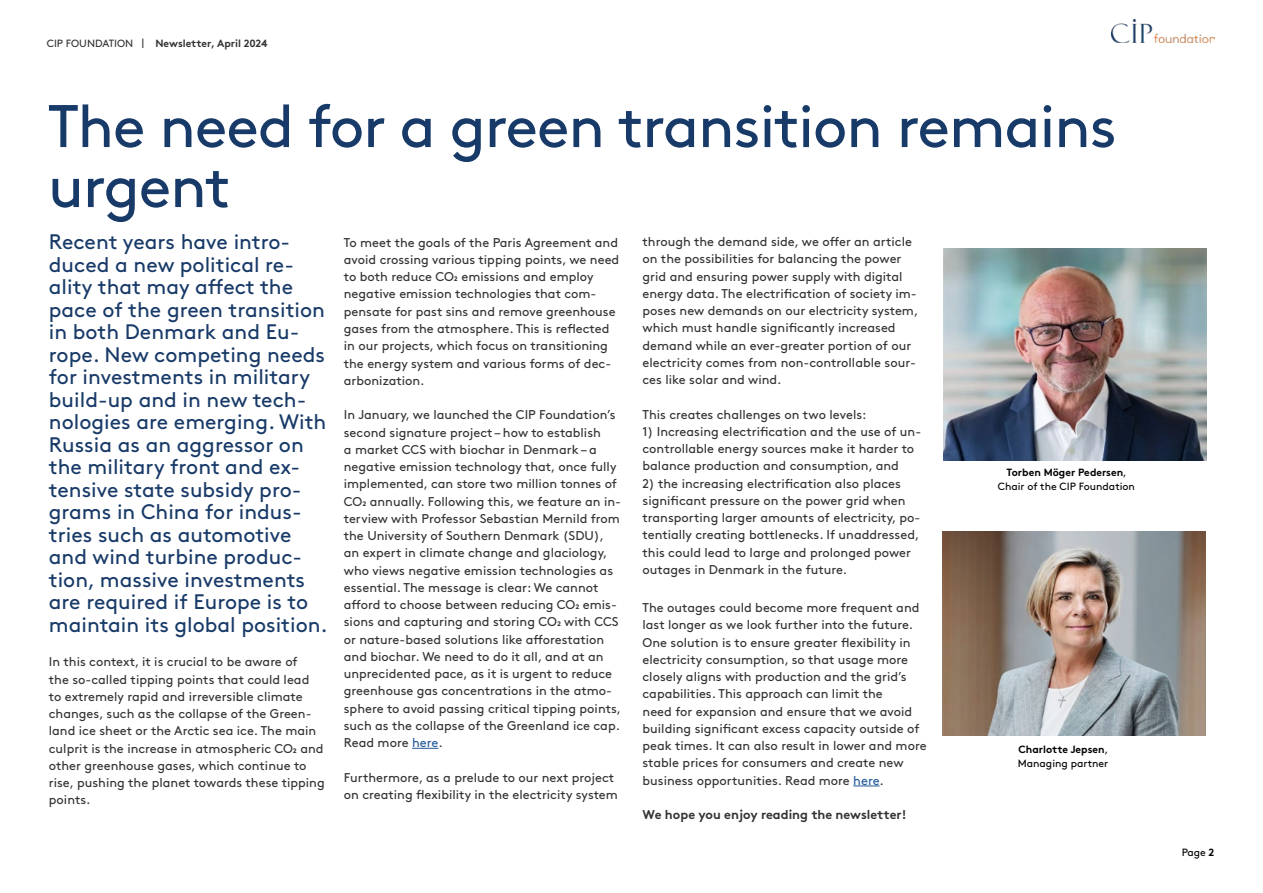
<style>
.page{position:relative;width:1263px;height:893px;background:#fff}
.page>*{position:absolute;margin:0;border:0;box-sizing:border-box;transform-origin:0 0}
.t1{font:60px/60px "Brown";letter-spacing:-.02em;color:#183a68}
.t2{font:21px/22.5px "Brown";color:#183a68}
.t3{font:12.75px/17.2px "Brown";color:#333}
.t4{font:700 12.75px "Brown";color:#333}
.t5{font:10.5px/13.5px "Brown";color:#000;text-align:center}
.t6{font:700 10.5px "Brown";color:#333}
.s1{font-weight:400}
.s2{color:#275b9b}
.s3{font-weight:700}
</style>
<div class="page">
<svg style="left:412px;top:748px;width:26px;height:1px"></svg>
<img style="left:944px;top:249px;width:262px;height:211px">
<img style="left:943px;top:531px;width:262px;height:205px">
<svg style="left:853px;top:785px;width:27px;height:1px"></svg>
<img style="left:1111px;top:19px;width:103px;height:24px">
<p class="t6" style="left:47px;top:35px;width:222px"><span class="s1">CIP FOUNDATION |</span> Newsletter, April 2024</p>
<h1 class="t1" style="left:48px;top:91px;width:1070px">The need for a green transition remains urgent</h1>
<p class="t3" style="left:344px;top:233px;width:277px">To meet the goals of the Paris Agreement and avoid crossing various tipping points, we need to both reduce CO2 emissions and employ negative emission technologies that com&shy;pensate for past sins and remove greenhouse gases from the atmosphere. This is reflected in our projects, which focus on transitioning the energy system and various forms of dec&shy;arbonization.</p>
<p class="t3" style="left:344px;top:405px;width:279px">In January, we launched the CIP Foundation’s second signature project – how to establish<br>a market CCS with biochar in Denmark – a negative emission technology that, once fully implemented, can store two million tonnes of CO2 annually. Following this, we feature an in&shy;terview with Professor Sebastian Mernild from the University of Southern Denmark (SDU), an expert in climate change and glaciology, who views negative emission technologies as essential. The message is clear: We cannot afford to choose between reducing CO2 emis&shy;sions and capturing and storing CO2 with CCS or nature-based solutions like afforestation and biochar. We need to do it all, and at an unprecidented pace, as it is urgent to reduce greenhouse gas concentrations in the atmo&shy;sphere to avoid passing critical tipping points, such as the collapse of the Greenland ice cap.<br>Read more <span class="s2">here</span>.</p>
<p class="t3" style="left:344px;top:767px;width:276px">Furthermore, as a prelude to our next project on creating flexibility in the electricity system</p>
<p class="t2" style="left:49px;top:229px;width:280px">Recent years have intro&shy;duced a new political re&shy;ality that may affect the pace of the green transition in both Denmark and Eu&shy;rope. New competing needs for investments in military build-up and in new tech&shy;nologies are emerging. With<br>Russia as an aggressor on the military front and ex&shy;tensive state subsidy pro&shy;grams in China for indus&shy;tries such as automotive and wind turbine produc&shy;tion, massive investments are required if Europe is to maintain its global position.</p>
<p class="t3" style="left:49px;top:652px;width:277px">In this context, it is crucial to be aware of<br>the so-called tipping points that could lead to extremely rapid and irreversible climate changes, such as the collapse of the Green&shy;land ice sheet or the Arctic sea ice. The main culprit is the increase in atmospheric CO2 and other greenhouse gases, which continue to rise, pushing the planet towards these tipping points.</p>
<p class="t3" style="left:642px;top:232px;width:277px">through the demand side, we offer an article on the possibilities for balancing the power grid and ensuring power supply with digital energy data. The electrification of society im&shy;poses new demands on our electricity system, which must handle significantly increased demand while an ever-greater portion of our electricity comes from non-controllable sour&shy;ces like solar and wind.</p>
<p class="t3" style="left:642px;top:405px;width:225px">This creates challenges on two levels:</p>
<p class="t3" style="left:642px;top:422px;width:280px">1) Increasing electrification and the use of un&shy;controllable energy sources make it harder to balance production and consumption, and</p>
<p class="t3" style="left:642px;top:474px;width:279px">2) the increasing electrification also places significant pressure on the power grid when transporting larger amounts of electricity, po&shy;tentially creating bottlenecks. If unaddressed, this could lead to large and prolonged power outages in Denmark in the future.</p>
<p class="t3" style="left:642px;top:598px;width:286px">The outages could become more frequent and last longer as we look further into the future.<br>One solution is to ensure greater flexibility in electricity consumption, so that usage more closely aligns with production and the grid’s capabilities. This approach can limit the<br>need for expansion and ensure that we avoid building significant excess capacity outside of peak times. It can also result in lower and more stable prices for consumers and create new business opportunities. Read more <span class="s2">here</span>.</p>
<p class="t4" style="left:642px;top:804px;width:265px">We hope you enjoy reading the newsletter!</p>
<p class="t5" style="left:998px;top:465px;width:139px"><span class="s3">Torben Möger Pedersen</span>,<br>Chair of the CIP Foundation</p>
<p class="t5" style="left:1018px;top:742px;width:92px;text-align:left"><span class="s3">Charlotte Jepsen</span>,<br>Managing partner</p>
<p class="t5" style="left:1182px;top:844px;width:34px">Page <span class="s3">2</span></p>
</div>
